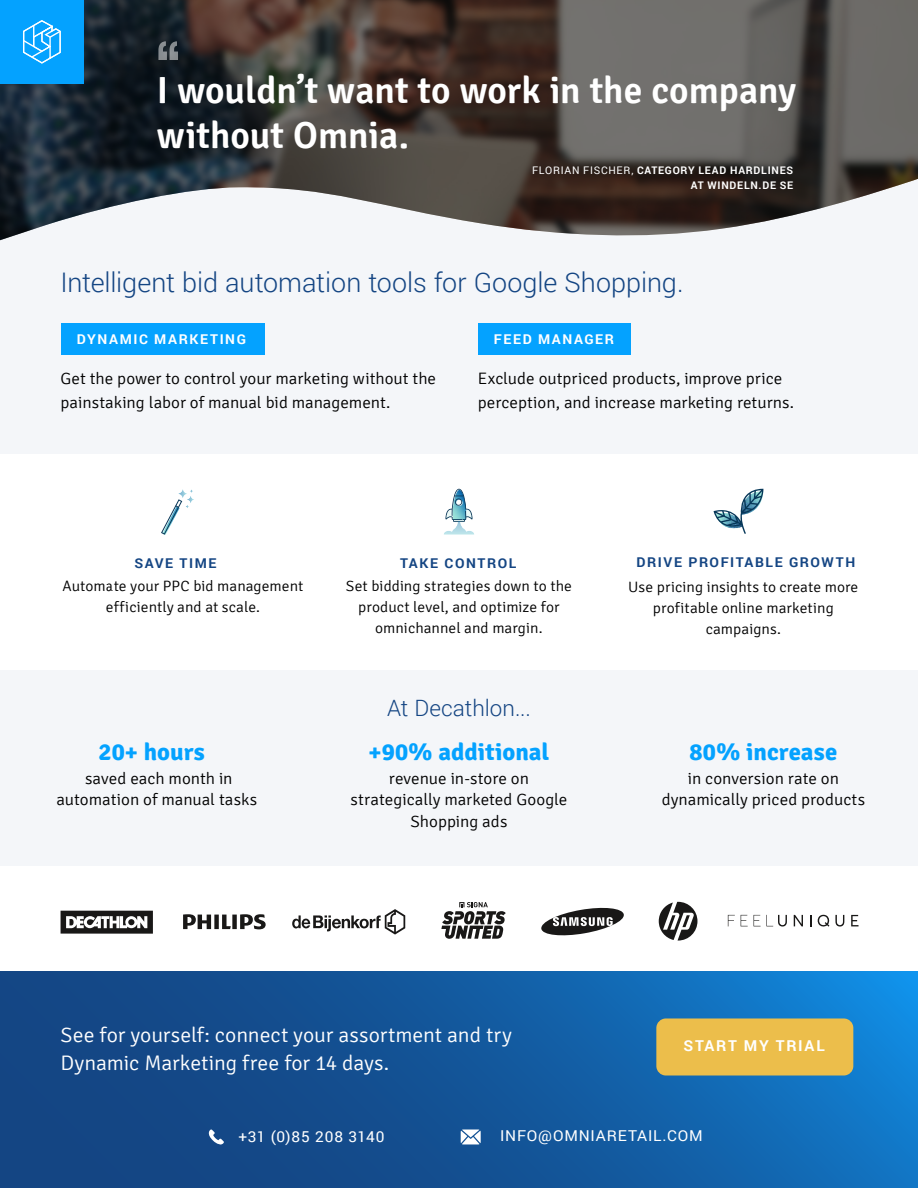
<style>
.page{position:relative;width:918px;height:1188px;background:#fff}
.page>*{position:absolute;margin:0;border:0;box-sizing:border-box;transform-origin:0 0}
.t1{font:600 37.5px/45px "Signika";color:#fff}
.t2{font:300 27px "Roboto";letter-spacing:-.005em;color:#144583}
.t3{font:700 24px "Signika";color:#04a2ff}
.t4{font:300 22.5px "Roboto";color:#144583}
.t5{font:300 21px/28.5px "Signika";letter-spacing:-.005em;color:#fff}
.t6{font:300 16.5px/21px "Signika";color:#000;text-align:center}
.t7{font:300 15px/21px "Signika";letter-spacing:.005em;color:#000;text-align:center}
.t8{font:15px "Roboto";letter-spacing:.05em;color:#fff}
.t9{font:700 15px "Roboto";letter-spacing:.11em;color:#fff}
.t10{font:700 13.5px "Roboto";letter-spacing:.11em;color:#144583}
.t11{font:700 13.5px "Roboto";letter-spacing:.115em;color:#fff}
.t12{font:700 10.5px/15px "Roboto";letter-spacing:.07em;color:#fff;text-align:right}
.s1{font-weight:400}
</style>
<div class="page">
<div style="left:0;top:670px;width:918px;height:195px;background:#f4f6f9"></div>
<svg style="left:292px;top:909px;width:113px;height:26px"></svg>
<div style="left:61px;top:911px;width:92px;height:23px;background:#191817"></div>
<svg style="left:66px;top:916px;width:81px;height:12px"></svg>
<svg style="left:183px;top:914px;width:83px;height:15px"></svg>
<svg style="left:541px;top:907px;width:83px;height:29px"></svg>
<svg style="left:441px;top:902px;width:65px;height:37px"></svg>
<svg style="left:659px;top:902px;width:38px;height:39px"></svg>
<svg style="left:851px;top:915px;width:8px;height:11px"></svg>
<svg style="left:794px;top:915px;width:9px;height:11px"></svg>
<svg style="left:817px;top:914px;width:27px;height:13px"></svg>
<svg style="left:741px;top:915px;width:7px;height:11px"></svg>
<svg style="left:728px;top:915px;width:7px;height:11px"></svg>
<svg style="left:754px;top:915px;width:33px;height:12px"></svg>
<svg style="left:0;top:971px;width:918px;height:217px;background:#13589d"></svg>
<div style="left:656px;top:1018px;width:197px;height:58px;background:#ecbe4b;border-radius:10px"></div>
<svg style="left:209px;top:1129px;width:15px;height:16px"></svg>
<svg style="left:461px;top:1129px;width:20px;height:15px"></svg>
<div style="left:0;top:176px;width:918px;height:277px;background:#f4f6f9"></div>
<svg style="left:161px;top:489px;width:33px;height:46px"></svg>
<svg style="left:445px;top:489px;width:28px;height:32px"></svg>
<img style="left:444px;top:521px;width:30px;height:14px">
<img style="left:688px;top:453px;width:130px;height:60px">
<svg style="left:714px;top:489px;width:50px;height:45px"></svg>
<div style="left:61px;top:324px;width:203px;height:31px;background:#04a2ff"></div>
<div style="left:478px;top:324px;width:152px;height:31px;background:#04a2ff"></div>
<svg style="left:0;top:0;width:918px;height:240px;background:#595655"></svg>
<div style="left:0;top:0;width:84px;height:84px;background:#04a2ff"></div>
<svg style="left:23px;top:20px;width:38px;height:44px"></svg>
<svg style="left:158px;top:41px;width:20px;height:19px"></svg>
<h1 class="t1" style="left:157px;top:68px;width:641px">I wouldn’t want to work in the company without Omnia.</h1>
<p class="t12" style="left:532px;top:162px;width:263px"><span class="s1">FLORIAN FISCHER,</span> CATEGORY LEAD HARDLINES<br>AT WINDELN.DE SE</p>
<h2 class="t2" style="left:61px;top:264px;width:624px">Intelligent bid automation tools for Google Shopping.</h2>
<p class="t11" style="left:77px;top:330px;width:171px">DYNAMIC MARKETING</p>
<p class="t11" style="left:494px;top:330px;width:122px">FEED MANAGER</p>
<p class="t6" style="left:61px;top:367px;width:377px;line-height:24px;text-align:left">Get the power to control your marketing without the painstaking labor of manual bid management.</p>
<p class="t6" style="left:478px;top:367px;width:318px;line-height:24px;text-align:left">Exclude outpriced products, improve price perception, and increase marketing returns.</p>
<p class="t10" style="left:135px;top:554px;width:83px">SAVE TIME</p>
<p class="t10" style="left:400px;top:554px;width:118px">TAKE CONTROL</p>
<p class="t7" style="left:63px;top:576px;width:242px">Automate your PPC bid management efficiently and at scale.</p>
<p class="t7" style="left:346px;top:576px;width:228px">Set bidding strategies down to the product level, and optimize for omnichannel and margin.</p>
<p class="t10" style="left:637px;top:553px;width:220px">DRIVE PROFITABLE GROWTH</p>
<p class="t7" style="left:628px;top:577px;width:232px">Use pricing insights to create more profitable online marketing campaigns.</p>
<h3 class="t4" style="left:387px;top:693px;width:145px">At Decathlon...</h3>
<h3 class="t3" style="left:99px;top:737px;width:108px">20+ hours</h3>
<h3 class="t3" style="left:369px;top:737px;width:182px">+90% additional</h3>
<h3 class="t3" style="left:690px;top:737px;width:149px">80% increase</h3>
<p class="t6" style="left:56px;top:769px;width:202px">saved each month in automation of manual tasks</p>
<p class="t6" style="left:350px;top:769px;width:219px">revenue in-store on strategically marketed Google<br>Shopping ads</p>
<p class="t6" style="left:662px;top:769px;width:205px">in conversion rate on dynamically priced products</p>
<p class="t5" style="left:61px;top:1021px;width:453px">See for yourself: connect your assortment and try<br>Dynamic Marketing free for 14 days.</p>
<p class="t9" style="left:683px;top:1035px;width:143px">START MY TRIAL</p>
<p class="t8" style="left:239px;top:1127px;width:148px">+31 (0)85 208 3140</p>
<p class="t8" style="left:500px;top:1125px;width:204px">INFO@OMNIARETAIL.COM</p>
</div>
